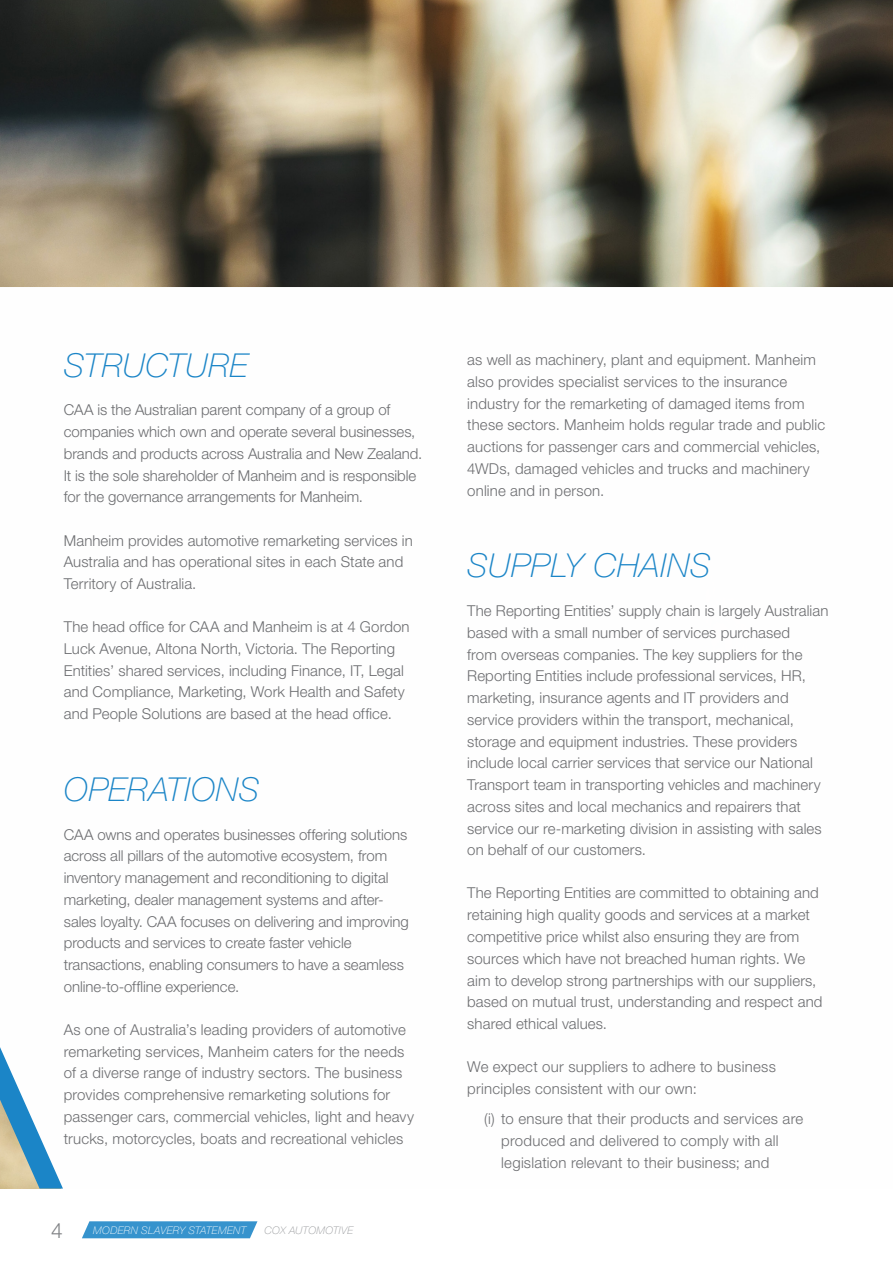
<style>
.page{position:relative;width:893px;height:1263px;background:#fff}
.page>*{position:absolute;margin:0;border:0;box-sizing:border-box;transform-origin:0 0}
.t1{font:italic 100 33px "Helvetica Neue LT Std";letter-spacing:.015em;color:#1b85c7}
.t2{font:300 21px "Helvetica Neue LT Std";color:#808285}
.Body_Copy{font:300 15px/21.8px "Helvetica Neue LT Std";letter-spacing:.005em;color:#6c6d70}
.t3{font:italic 100 10.5px "Helvetica Neue LT Std";letter-spacing:.025em;color:#fff}
.t4{font:italic 100 10.5px "Helvetica Neue LT Std";letter-spacing:.03em;color:#939598}
</style>
<div class="page">
<img style="left:0;top:0;width:893px;height:287px">
<svg style="left:0;top:1047px;width:63px;height:141px"></svg>
<svg style="left:82px;top:1221px;width:175px;height:17px;background:#4199cf"></svg>
<p class="t1" style="left:64px;top:346px;width:186px">STRUCTURE</p>
<p class="Body_Copy" style="left:64px;top:399px;width:360px">CAA is the Australian parent company of a group of companies which own and operate several businesses, brands and products across Australia and New Zealand.<br>It is the sole shareholder of Manheim and is responsible for the governance arrangements for Manheim.</p>
<p class="Body_Copy" style="left:64px;top:529px;width:351px">Manheim provides automotive remarketing services in<br>Australia and has operational sites in each State and<br>Territory of Australia.</p>
<p class="Body_Copy" style="left:64px;top:615px;width:347px">The head office for CAA and Manheim is at 4 Gordon Luck Avenue, Altona North, Victoria. The Reporting Entities’ shared services, including Finance, IT, Legal and Compliance, Marketing, Work Health and Safety and People Solutions are based at the head office.</p>
<p class="t1" style="left:64px;top:770px;width:197px">OPERATIONS</p>
<p class="Body_Copy" style="left:64px;top:823px;width:347px">CAA owns and operates businesses offering solutions across all pillars of the automotive ecosystem, from inventory management and reconditioning to digital marketing, dealer management systems and after&shy;sales loyalty. CAA focuses on delivering and improving products and services to create faster vehicle transactions, enabling consumers to have a seamless online-to-offline experience.</p>
<p class="Body_Copy" style="left:64px;top:1018px;width:352px">As one of Australia’s leading providers of automotive remarketing services, Manheim caters for the needs of a diverse range of industry sectors. The business provides comprehensive remarketing solutions for passenger cars, commercial vehicles, light and heavy trucks, motorcycles, boats and recreational vehicles</p>
<h2 class="t2" style="left:51px;top:1217px;width:13px">4</h2>
<p class="t3" style="left:93px;top:1224px;width:154px">MODERN SLAVERY STATEMENT</p>
<p class="t4" style="left:265px;top:1224px;width:90px">COX AUTOMOTIVE</p>
<p class="Body_Copy" style="left:467px;top:349px;width:359px">as well as machinery, plant and equipment. Manheim also provides specialist services to the insurance industry for the remarketing of damaged items from these sectors. Manheim holds regular trade and public auctions for passenger cars and commercial vehicles, 4WDs, damaged vehicles and trucks and machinery online and in person.</p>
<p class="t1" style="left:467px;top:547px;width:245px">SUPPLY CHAINS</p>
<p class="Body_Copy" style="left:467px;top:600px;width:363px">The Reporting Entities’ supply chain is largely Australian based with a small number of services purchased<br>from overseas companies. The key suppliers for the Reporting Entities include professional services, HR, marketing, insurance agents and IT providers and service providers within the transport, mechanical, storage and equipment industries. These providers include local carrier services that service our National Transport team in transporting vehicles and machinery across sites and local mechanics and repairers that service our re-marketing division in assisting with sales on behalf of our customers.</p>
<p class="Body_Copy" style="left:467px;top:882px;width:357px">The Reporting Entities are committed to obtaining and retaining high quality goods and services at a market competitive price whilst also ensuring they are from sources which have not breached human rights. We aim to develop strong partnerships with our suppliers, based on mutual trust, understanding and respect and shared ethical values.</p>
<p class="Body_Copy" style="left:467px;top:1055px;width:310px">We expect our suppliers to adhere to business principles consistent with our own:</p>
<p class="Body_Copy" style="left:501px;top:1107px;width:303px;text-indent:-17px">(i) to ensure that their products and services are produced and delivered to comply with all legislation relevant to their business; and</p>
</div>
